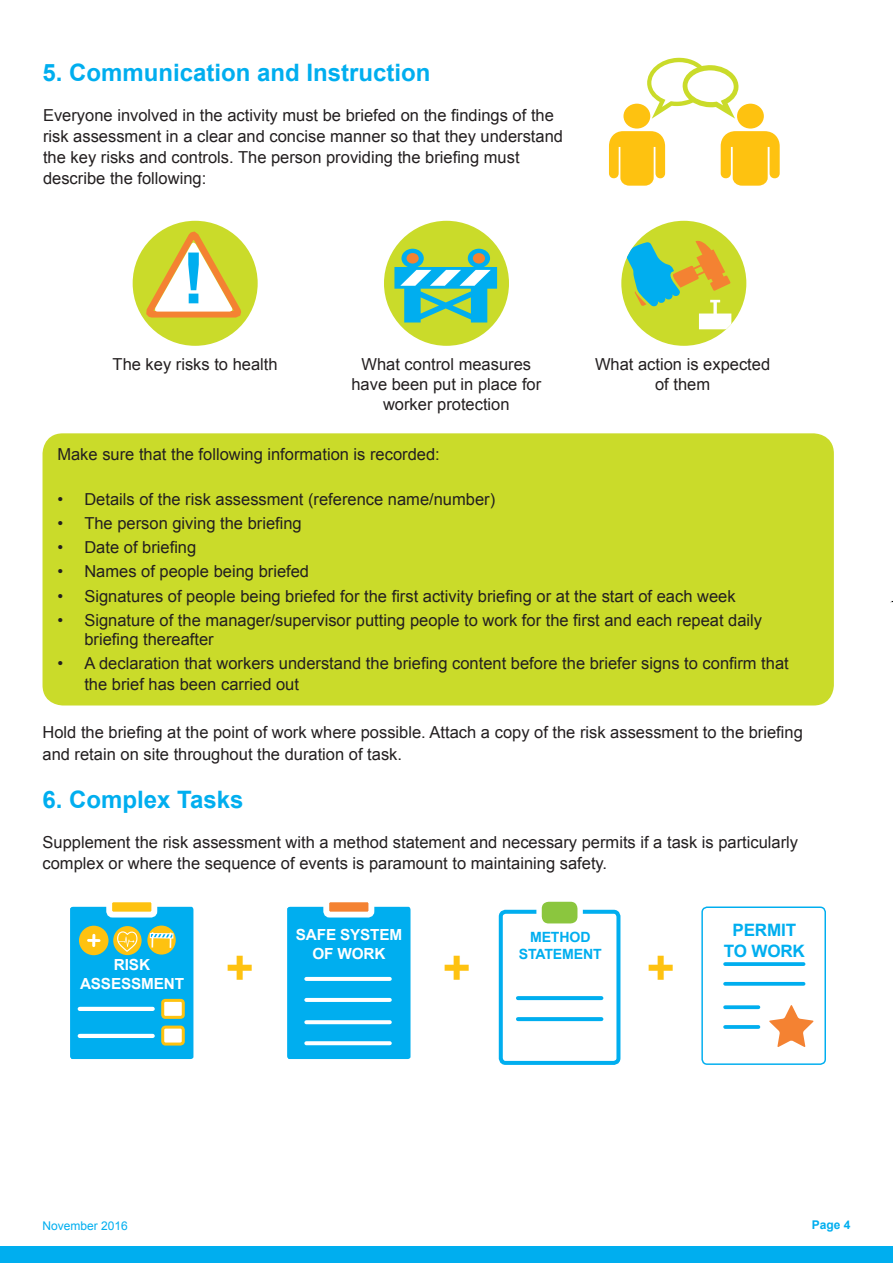
<style>
.page{position:relative;width:893px;height:1263px;background:#fff}
.page>*{position:absolute;margin:0;border:0;box-sizing:border-box;transform-origin:0 0}
.t1{font:700 70.95px "Arial";color:#00aeef}
.t2{font:700 48px "Arial";color:#fec210}
.t3{font:700 24px "Arial";color:#00aeef}
.t4{font:700 17.1px/20.5px "Arial";letter-spacing:-.01em;color:#00aeef;text-align:center}
.t5{font:16.5px/21px "Arial";color:#231f20}
.t6{font:700 15.3px/18.3px "Arial";letter-spacing:-.01em;color:#fff;text-align:center}
.t7{font:700 14.1px/17px "Arial";letter-spacing:-.01em;color:#00aeef;text-align:center}
.t8{font:12px "Arial";color:#00aeef}
.t9{font:700 12px "Arial";color:#00aeef}
</style>
<div class="page">
<div style="left:0;top:1246px;width:893px;height:17px;background:#00aeef"></div>
<div style="left:45px;top:436px;width:787px;height:267px;background:#cadb2a;border-radius:18px"></div>
<div style="left:43px;top:433px;width:791px;height:272px;border:4px solid #cadb2a;border-radius:18px"></div>
<svg style="left:638px;top:57px;width:101px;height:62px"></svg>
<div style="left:623px;top:104px;width:27px;height:25px;background:#fec210;border-radius:50%"></div>
<svg style="left:609px;top:131px;width:56px;height:55px"></svg>
<div style="left:737px;top:104px;width:27px;height:25px;background:#fec210;border-radius:50%"></div>
<svg style="left:721px;top:131px;width:59px;height:55px"></svg>
<div style="left:384px;top:221px;width:125px;height:125px;background:#cadb2a;border-radius:50%"></div>
<svg style="left:394px;top:249px;width:103px;height:73px"></svg>
<div style="left:621px;top:221px;width:125px;height:125px;background:#cadb2a;border-radius:50%"></div>
<svg style="left:625px;top:239px;width:106px;height:90px"></svg>
<div style="left:133px;top:221px;width:125px;height:125px;background:#cadb2a;border-radius:50%"></div>
<svg style="left:141px;top:228px;width:100px;height:107px"></svg>
<div style="left:499px;top:910px;width:121px;height:155px;border:4px solid #00aeef;border-radius:5px"></div>
<div style="left:539px;top:899px;width:41px;height:27px;background:#8bc63e;border-radius:10px"></div>
<div style="left:536px;top:896px;width:47px;height:33px;border:5px solid #fff;border-radius:10px"></div>
<svg style="left:518px;top:996px;width:83px;height:4px"></svg>
<svg style="left:518px;top:1017px;width:83px;height:4px"></svg>
<div style="left:67px;top:904px;width:129px;height:158px;background:#00aeef;border-radius:5px"></div>
<div style="left:64px;top:901px;width:135px;height:164px;border:6px solid #fff;border-radius:5px"></div>
<div style="left:109px;top:899px;width:45px;height:15px;background:#fec210;border-radius:3px"></div>
<div style="left:106px;top:896px;width:51px;height:21px;border:6px solid #fff;border-radius:3px"></div>
<div style="left:163px;top:1000px;width:20px;height:17px;background:#fff;border-radius:3px"></div>
<div style="left:161px;top:999px;width:24px;height:20px;border:3px solid #fec210;border-radius:3px"></div>
<div style="left:163px;top:1027px;width:20px;height:17px;background:#fff;border-radius:3px"></div>
<div style="left:161px;top:1025px;width:24px;height:20px;border:3px solid #fec210;border-radius:3px"></div>
<hr style="left:80px;top:1007px;width:73px;height:4px;background:#fff">
<hr style="left:80px;top:1034px;width:73px;height:4px;background:#fff">
<svg style="left:113px;top:926px;width:29px;height:29px"></svg>
<svg style="left:117px;top:931px;width:21px;height:21px"></svg>
<div style="left:79px;top:925px;width:30px;height:30px;background:#fec210;border-radius:50%"></div>
<svg style="left:87px;top:934px;width:13px;height:13px"></svg>
<svg style="left:147px;top:925px;width:29px;height:30px"></svg>
<svg style="left:150px;top:932px;width:23px;height:16px"></svg>
<div style="left:150px;top:933px;width:23px;height:5px;border:1px solid #fff"></div>
<div style="left:284px;top:904px;width:129px;height:158px;background:#00aeef;border-radius:5px"></div>
<div style="left:281px;top:901px;width:135px;height:164px;border:6px solid #fff;border-radius:5px"></div>
<div style="left:326px;top:899px;width:45px;height:15px;background:#f48232;border-radius:3px"></div>
<div style="left:323px;top:896px;width:51px;height:21px;border:6px solid #fff;border-radius:3px"></div>
<div style="left:701px;top:906px;width:125px;height:159px;border:1px solid #00aeef;border-radius:5px"></div>
<svg style="left:769px;top:1005px;width:45px;height:42px"></svg>
<svg style="left:725px;top:962px;width:79px;height:4px"></svg>
<svg style="left:725px;top:982px;width:79px;height:4px"></svg>
<svg style="left:725px;top:1005px;width:33px;height:4px"></svg>
<svg style="left:725px;top:1025px;width:33px;height:4px"></svg>
<svg style="left:306px;top:1020px;width:84px;height:4px"></svg>
<svg style="left:306px;top:1041px;width:84px;height:4px"></svg>
<svg style="left:306px;top:977px;width:84px;height:4px"></svg>
<hr style="left:306px;top:998px;width:84px;height:4px;background:#fff">
<h3 class="t3" style="left:43px;top:57px;width:390px">5. Communication and Instruction</h3>
<p class="t5" style="left:43px;top:105px;width:521px">Everyone involved in the activity must be briefed on the findings of the risk assessment in a clear and concise manner so that they understand the key risks and controls. The person providing the briefing must describe the following:</p>
<h1 class="t1" style="left:182px;top:232px;width:25px">!</h1>
<p class="t5" style="left:113px;top:354px;width:167px">The key risks to health</p>
<p class="t5" style="left:351px;top:355px;width:191px;line-height:19.8px;text-align:center">What control measures have been put in place for worker protection</p>
<p class="t5" style="left:595px;top:355px;width:177px;line-height:19.8px;text-align:center">What action is expected of them</p>
<p class="t5" style="left:57px;top:444px;width:384px">Make sure that the following information is recorded:</p>
<p class="t5" style="left:57px;top:489px;width:439px">• Details of the risk assessment (reference name/number)</p>
<p class="t5" style="left:57px;top:513px;width:246px">• The person giving the briefing</p>
<p class="t5" style="left:57px;top:537px;width:140px">• Date of briefing</p>
<p class="t5" style="left:57px;top:561px;width:253px">• Names of people being briefed</p>
<p class="t5" style="left:57px;top:585px;width:680px">• Signatures of people being briefed for the first activity briefing or at the start of each week</p>
<p class="t5" style="left:84px;top:610px;width:679px;line-height:19.8px;text-indent:-27px">• Signature of the manager/supervisor putting people to work for the first and each repeat daily briefing thereafter</p>
<p class="t5" style="left:84px;top:653px;width:706px;text-indent:-27px">• A declaration that workers understand the briefing content before the briefer signs to confirm that the brief has been carried out</p>
<p class="t5" style="left:43px;top:722px;width:762px">Hold the briefing at the point of work where possible. Attach a copy of the risk assessment to the briefing and retain on site throughout the duration of task.</p>
<h3 class="t3" style="left:43px;top:784px;width:202px">6. Complex Tasks</h3>
<p class="t5" style="left:43px;top:832px;width:757px">Supplement the risk assessment with a method statement and necessary permits if a task is particularly complex or where the sequence of events is paramount to maintaining safety.</p>
<p class="t6" style="left:80px;top:956px;width:106px">RISK<br>ASSESSMENT</p>
<p class="t6" style="left:296px;top:926px;width:108px">SAFE SYSTEM<br>OF WORK</p>
<h2 class="t2" style="left:226px;top:936px;width:30px">+</h2>
<h2 class="t2" style="left:443px;top:936px;width:30px">+</h2>
<p class="t7" style="left:519px;top:929px;width:85px">METHOD<br>STATEMENT</p>
<h2 class="t2" style="left:647px;top:936px;width:30px">+</h2>
<p class="t4" style="left:724px;top:921px;width:83px">PERMIT<br>TO WORK</p>
<p class="t8" style="left:43px;top:1217px;width:87px">November 2016</p>
<p class="t9" style="left:812px;top:1217px;width:40px">Page 4</p>
</div>
